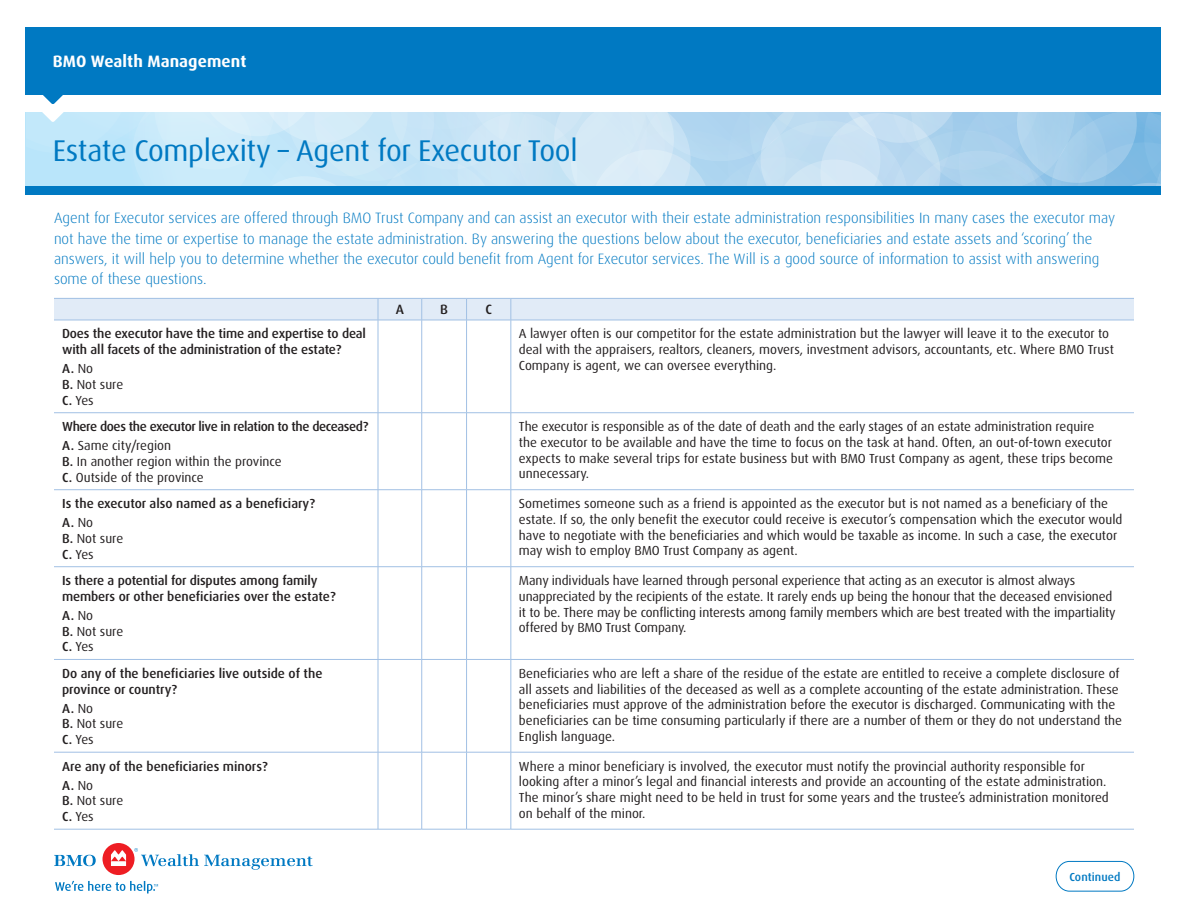
<style>
.page{position:relative;width:1188px;height:918px;background:#fff}
.page>*{position:absolute;margin:0;border:0;box-sizing:border-box;transform-origin:0 0}
.Cover_Subhead_Blue_S{font:30px "Dax Pro";letter-spacing:-.01em;color:#0079c2}
.Line_of_Business{font:700 16.5px "Dax Pro";letter-spacing:.005em;color:#fff}
.Intro_Copy_Blue{font:300 15px/20.2px "Dax Pro";color:#0079c2}
.t1{font:500 13.5px "Dax Pro";color:#231f20}
.t2{font:13.2px/15.8px "Dax Pro";color:#231f20}
.t3{font:500 13.2px/15.8px "Dax Pro";letter-spacing:-.01em;color:#231f20}
.t4{font:500 13.2px "Dax Pro";letter-spacing:-.03em;color:#231f20}
.t5{font:500 11.55px "Dax Pro";letter-spacing:.01em;color:#0079c2}
.s1{font-weight:500}
</style>
<div class="page">
<div style="left:26px;top:186px;width:1135px;height:9px;background:#0079c2"></div>
<div style="left:26px;top:27px;width:1135px;height:67px;background:#0079c2"></div>
<svg style="left:26px;top:94px;width:1135px;height:92px"></svg>
<svg style="left:54px;top:855px;width:42px;height:11px"></svg>
<div style="left:103px;top:843px;width:32px;height:32px;background:#ee1d23;border-radius:50%"></div>
<svg style="left:111px;top:850px;width:15px;height:16px"></svg>
<svg style="left:134px;top:848px;width:179px;height:22px"></svg>
<svg style="left:55px;top:881px;width:103px;height:12px"></svg>
<svg style="left:1056px;top:861px;width:78px;height:30px"></svg>
<hr style="left:54px;top:320px;width:324px;height:1px;background:#a1c0e4">
<hr style="left:378px;top:320px;width:44px;height:1px;background:#a1c0e4">
<hr style="left:422px;top:320px;width:45px;height:1px;background:#a1c0e4">
<hr style="left:467px;top:320px;width:44px;height:1px;background:#a1c0e4">
<hr style="left:511px;top:320px;width:623px;height:1px;background:#a1c0e4">
<hr style="left:54px;top:412px;width:324px;height:1px;background:#a1c0e4">
<hr style="left:378px;top:412px;width:44px;height:1px;background:#a1c0e4">
<hr style="left:422px;top:412px;width:45px;height:1px;background:#a1c0e4">
<hr style="left:467px;top:412px;width:44px;height:1px;background:#a1c0e4">
<hr style="left:511px;top:412px;width:623px;height:1px;background:#a1c0e4">
<hr style="left:54px;top:489px;width:324px;height:1px;background:#a1c0e4">
<hr style="left:378px;top:489px;width:44px;height:1px;background:#a1c0e4">
<hr style="left:422px;top:489px;width:45px;height:1px;background:#a1c0e4">
<hr style="left:467px;top:489px;width:44px;height:1px;background:#a1c0e4">
<hr style="left:511px;top:489px;width:623px;height:1px;background:#a1c0e4">
<hr style="left:54px;top:566px;width:324px;height:1px;background:#a1c0e4">
<hr style="left:378px;top:566px;width:44px;height:1px;background:#a1c0e4">
<hr style="left:422px;top:566px;width:45px;height:1px;background:#a1c0e4">
<hr style="left:467px;top:566px;width:44px;height:1px;background:#a1c0e4">
<hr style="left:511px;top:566px;width:623px;height:1px;background:#a1c0e4">
<hr style="left:54px;top:659px;width:324px;height:1px;background:#a1c0e4">
<hr style="left:378px;top:659px;width:44px;height:1px;background:#a1c0e4">
<hr style="left:422px;top:659px;width:45px;height:1px;background:#a1c0e4">
<hr style="left:467px;top:659px;width:44px;height:1px;background:#a1c0e4">
<hr style="left:511px;top:659px;width:623px;height:1px;background:#a1c0e4">
<hr style="left:54px;top:752px;width:324px;height:1px;background:#a1c0e4">
<hr style="left:378px;top:752px;width:44px;height:1px;background:#a1c0e4">
<hr style="left:422px;top:752px;width:45px;height:1px;background:#a1c0e4">
<hr style="left:467px;top:752px;width:44px;height:1px;background:#a1c0e4">
<hr style="left:511px;top:752px;width:623px;height:1px;background:#a1c0e4">
<hr style="left:54px;top:829px;width:324px;height:1px;background:#a1c0e4">
<hr style="left:378px;top:829px;width:44px;height:1px;background:#a1c0e4">
<hr style="left:422px;top:829px;width:45px;height:1px;background:#a1c0e4">
<hr style="left:467px;top:829px;width:44px;height:1px;background:#a1c0e4">
<hr style="left:511px;top:829px;width:623px;height:1px;background:#a1c0e4">
<svg style="left:54px;top:298px;width:1080px;height:22px"></svg>
<hr style="left:378px;top:320px;width:1px;height:93px;background:#a1c0e4">
<hr style="left:421px;top:320px;width:1px;height:93px;background:#a1c0e4">
<hr style="left:466px;top:320px;width:1px;height:93px;background:#a1c0e4">
<hr style="left:511px;top:320px;width:1px;height:93px;background:#a1c0e4">
<hr style="left:378px;top:413px;width:1px;height:77px;background:#a1c0e4">
<hr style="left:421px;top:413px;width:1px;height:77px;background:#a1c0e4">
<hr style="left:466px;top:413px;width:1px;height:77px;background:#a1c0e4">
<hr style="left:511px;top:413px;width:1px;height:77px;background:#a1c0e4">
<hr style="left:378px;top:490px;width:1px;height:77px;background:#a1c0e4">
<hr style="left:421px;top:490px;width:1px;height:77px;background:#a1c0e4">
<hr style="left:466px;top:490px;width:1px;height:77px;background:#a1c0e4">
<hr style="left:511px;top:490px;width:1px;height:77px;background:#a1c0e4">
<hr style="left:378px;top:567px;width:1px;height:92px;background:#a1c0e4">
<hr style="left:421px;top:567px;width:1px;height:92px;background:#a1c0e4">
<hr style="left:466px;top:567px;width:1px;height:92px;background:#a1c0e4">
<hr style="left:511px;top:567px;width:1px;height:92px;background:#a1c0e4">
<hr style="left:378px;top:660px;width:1px;height:92px;background:#a1c0e4">
<hr style="left:421px;top:660px;width:1px;height:92px;background:#a1c0e4">
<hr style="left:466px;top:660px;width:1px;height:92px;background:#a1c0e4">
<hr style="left:511px;top:660px;width:1px;height:92px;background:#a1c0e4">
<hr style="left:378px;top:752px;width:1px;height:77px;background:#a1c0e4">
<hr style="left:421px;top:752px;width:1px;height:77px;background:#a1c0e4">
<hr style="left:466px;top:752px;width:1px;height:77px;background:#a1c0e4">
<hr style="left:511px;top:752px;width:1px;height:77px;background:#a1c0e4">
<p class="Line_of_Business" style="left:53px;top:51px;width:195px">BMO Wealth Management</p>
<p class="Cover_Subhead_Blue_S" style="left:53px;top:131px;width:526px">Estate Complexity – Agent for Executor Tool</p>
<p class="Intro_Copy_Blue" style="left:54px;top:208px;width:1063px">Agent for Executor services are offered through BMO Trust Company and can assist an executor with their estate administration responsibilities In many cases the executor may not have the time or expertise to manage the estate administration. By answering the questions below about the executor, beneficiaries and estate assets and ‘scoring’ the answers, it will help you to determine whether the executor could benefit from Agent for Executor services. The Will is a good source of information to assist with answering some of these questions.</p>
<p class="t3" style="left:62px;top:326px;width:305px">Does the executor have the time and expertise to deal with all facets of the administration of the estate?</p>
<p class="t2" style="left:62px;top:361px;width:63px"><span class="s1">A.</span> No<br><span class="s1">B.</span> Not sure<br><span class="s1">C.</span> Yes</p>
<p class="t4" style="left:62px;top:418px;width:308px">Where does the executor live in relation to the deceased?</p>
<p class="t2" style="left:62px;top:438px;width:221px"><span class="s1">A.</span> Same city/region<br><span class="s1">B.</span> In another region within the province<br><span class="s1">C.</span> Outside of the province</p>
<p class="t3" style="left:62px;top:496px;width:254px">Is the executor also named as a beneficiary?</p>
<p class="t2" style="left:62px;top:515px;width:63px"><span class="s1">A.</span> No<br><span class="s1">B.</span> Not sure<br><span class="s1">C.</span> Yes</p>
<p class="t3" style="left:62px;top:573px;width:275px">Is there a potential for disputes among family members or other beneficiaries over the estate?</p>
<p class="t2" style="left:62px;top:607px;width:63px"><span class="s1">A.</span> No<br><span class="s1">B.</span> Not sure<br><span class="s1">C.</span> Yes</p>
<p class="t3" style="left:62px;top:665px;width:262px">Do any of the beneficiaries live outside of the province or country?</p>
<p class="t2" style="left:62px;top:700px;width:63px"><span class="s1">A.</span> No<br><span class="s1">B.</span> Not sure<br><span class="s1">C.</span> Yes</p>
<p class="t3" style="left:62px;top:758px;width:207px">Are any of the beneficiaries minors?</p>
<p class="t2" style="left:62px;top:777px;width:63px"><span class="s1">A.</span> No<br><span class="s1">B.</span> Not sure<br><span class="s1">C.</span> Yes</p>
<p class="t1" style="left:396px;top:301px;width:10px">A</p>
<p class="t1" style="left:440px;top:301px;width:9px">B</p>
<p class="t1" style="left:485px;top:301px;width:8px">C</p>
<p class="t2" style="left:519px;top:326px;width:596px">A lawyer often is our competitor for the estate administration but the lawyer will leave it to the executor to deal with the appraisers, realtors, cleaners, movers, investment advisors, accountants, etc. Where BMO Trust<br>Company is agent, we can oversee everything.</p>
<p class="t2" style="left:519px;top:419px;width:596px">The executor is responsible as of the date of death and the early stages of an estate administration require the executor to be available and have the time to focus on the task at hand. Often, an out-of-town executor expects to make several trips for estate business but with BMO Trust Company as agent, these trips become unnecessary.</p>
<p class="t2" style="left:519px;top:496px;width:605px">Sometimes someone such as a friend is appointed as the executor but is not named as a beneficiary of the estate. If so, the only benefit the executor could receive is executor’s compensation which the executor would have to negotiate with the beneficiaries and which would be taxable as income. In such a case, the executor may wish to employ BMO Trust Company as agent.</p>
<p class="t2" style="left:519px;top:573px;width:598px">Many individuals have learned through personal experience that acting as an executor is almost always unappreciated by the recipients of the estate. It rarely ends up being the honour that the deceased envisioned it to be. There may be conflicting interests among family members which are best treated with the impartiality offered by BMO Trust Company.</p>
<p class="t2" style="left:519px;top:665px;width:605px">Beneficiaries who are left a share of the residue of the estate are entitled to receive a complete disclosure of all assets and liabilities of the deceased as well as a complete accounting of the estate administration. These beneficiaries must approve of the administration before the executor is discharged. Communicating with the beneficiaries can be time consuming particularly if there are a number of them or they do not understand the English language.</p>
<p class="t2" style="left:519px;top:758px;width:591px">Where a minor beneficiary is involved, the executor must notify the provincial authority responsible for looking after a minor’s legal and financial interests and provide an accounting of the estate administration.<br>The minor’s share might need to be held in trust for some years and the trustee’s administration monitored on behalf of the minor.</p>
<p class="t5" style="left:1069px;top:869px;width:53px">Continued</p>
</div>
